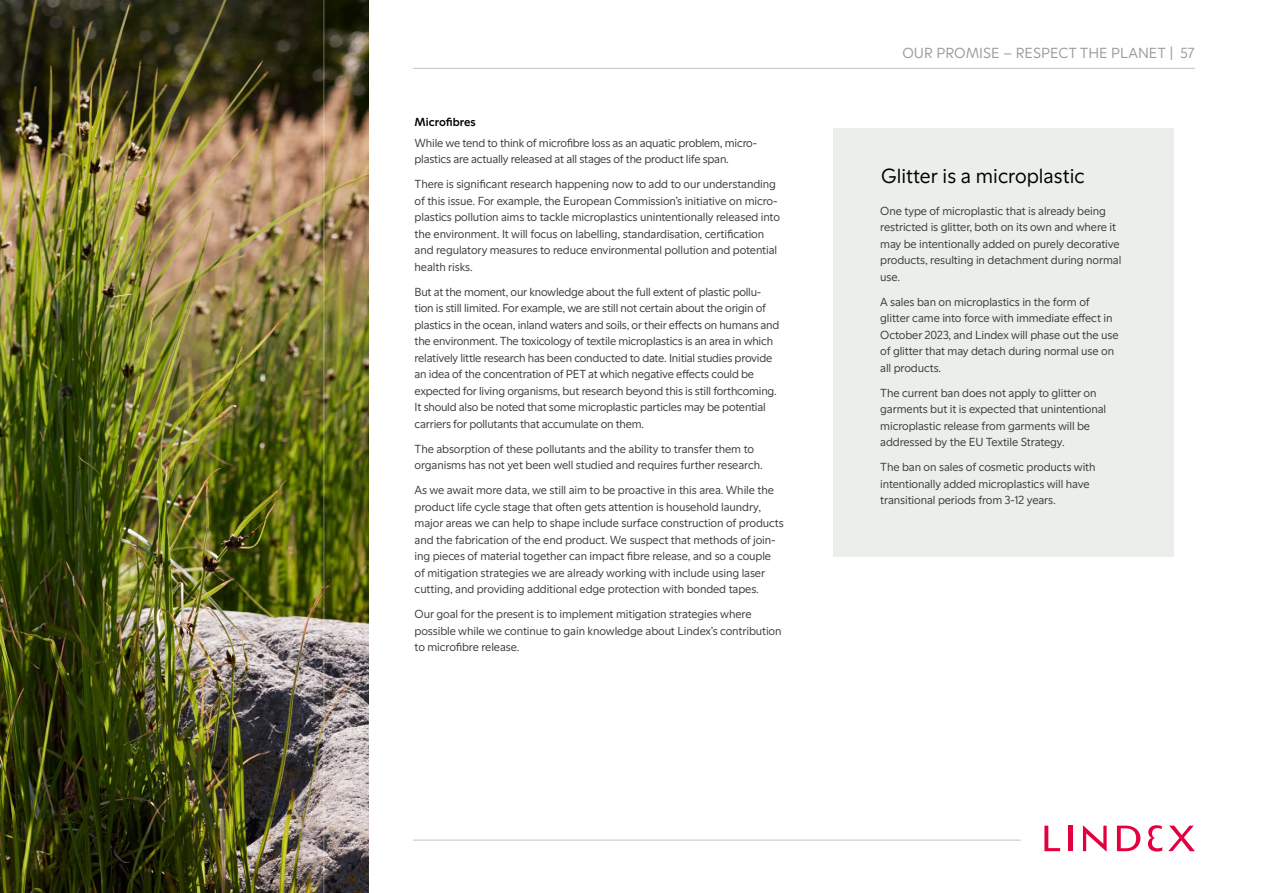
<style>
.page{position:relative;width:1263px;height:893px;background:#fff}
.page>*{position:absolute;margin:0;border:0;box-sizing:border-box;transform-origin:0 0}
.t1{font:21px "Lindex Sans";color:#000}
.t2{font:15px "Lindex Sans";color:#9c9c9d}
.t3{font:12px/16.5px "Lindex Sans";letter-spacing:-.01em;color:#3a3a39}
.t4{font:600 12px "Lindex Sans";color:#000}
</style>
<div class="page">
<svg style="left:1044px;top:826px;width:16px;height:25px"></svg>
<hr style="left:1069px;top:826px;width:4px;height:25px;background:#e4003e">
<svg style="left:1083px;top:825px;width:23px;height:27px"></svg>
<svg style="left:1117px;top:826px;width:23px;height:25px"></svg>
<svg style="left:1168px;top:826px;width:27px;height:25px"></svg>
<svg style="left:1148px;top:825px;width:14px;height:26px"></svg>
<hr style="left:68px;top:68px;width:1127px;height:1px;background:#c0c8ba">
<hr style="left:68px;top:840px;width:952px;height:1px;background:#c0c8ba">
<img style="left:0;top:0;width:369px;height:893px">
<hr style="left:323px;top:0;width:2px;height:893px;background:#fff">
<div style="left:369px;top:0;width:43px;height:893px;background:#fff"></div>
<div style="left:833px;top:129px;width:341px;height:428px;background:#ebeeea"></div>
<p class="t4" style="left:415px;top:115px;width:63px">Microfibres</p>
<p class="t3" style="left:415px;top:134px;width:344px">While we tend to think of microfibre loss as an aquatic problem, micro&shy;plastics are actually released at all stages of the product life span.</p>
<p class="t3" style="left:415px;top:176px;width:367px">There is significant research happening now to add to our understanding of this issue. For example, the European Commission’s initiative on micro&shy;plastics pollution aims to tackle microplastics unintentionally released into the environment. It will focus on labelling, standardisation, certification and regulatory measures to reduce environmental pollution and potential health risks.</p>
<p class="t3" style="left:415px;top:284px;width:366px">But at the moment, our knowledge about the full extent of plastic pollu&shy;tion is still limited. For example, we are still not certain about the origin of plastics in the ocean, inland waters and soils, or their effects on humans and the environment. The toxicology of textile microplastics is an area in which relatively little research has been conducted to date. Initial studies provide an idea of the concentration of PET at which negative effects could be expected for living organisms, but research beyond this is still forthcoming.<br>It should also be noted that some microplastic particles may be potential carriers for pollutants that accumulate on them.</p>
<p class="t3" style="left:415px;top:441px;width:350px">The absorption of these pollutants and the ability to transfer them to organisms has not yet been well studied and requires further research.</p>
<p class="t3" style="left:415px;top:482px;width:371px">As we await more data, we still aim to be proactive in this area. While the product life cycle stage that often gets attention is household laundry, major areas we can help to shape include surface construction of products and the fabrication of the end product. We suspect that methods of join&shy;ing pieces of material together can impact fibre release, and so a couple of mitigation strategies we are already working with include using laser cutting, and providing additional edge protection with bonded tapes.</p>
<p class="t3" style="left:415px;top:606px;width:368px">Our goal for the present is to implement mitigation strategies where possible while we continue to gain knowledge about Lindex’s contribution to microfibre release.</p>
<p class="t2" style="left:902px;top:44px;width:294px">OUR PROMISE – RESPECT THE PLANET | 57</p>
<h1 class="t1" style="left:881px;top:164px;width:205px">Glitter is a microplastic</h1>
<p class="t3" style="left:880px;top:202px;width:243px">One type of microplastic that is already being restricted is glitter, both on its own and where it may be intentionally added on purely decorative products, resulting in detachment during normal use.</p>
<p class="t3" style="left:880px;top:293px;width:240px">A sales ban on microplastics in the form of glitter came into force with immediate effect in October 2023, and Lindex will phase out the use of glitter that may detach during normal use on all products.</p>
<p class="t3" style="left:880px;top:384px;width:227px">The current ban does not apply to glitter on garments but it is expected that unintentional microplastic release from garments will be addressed by the EU Textile Strategy.</p>
<p class="t3" style="left:880px;top:459px;width:217px">The ban on sales of cosmetic products with intentionally added microplastics will have transitional periods from 3-12 years.</p>
</div>
